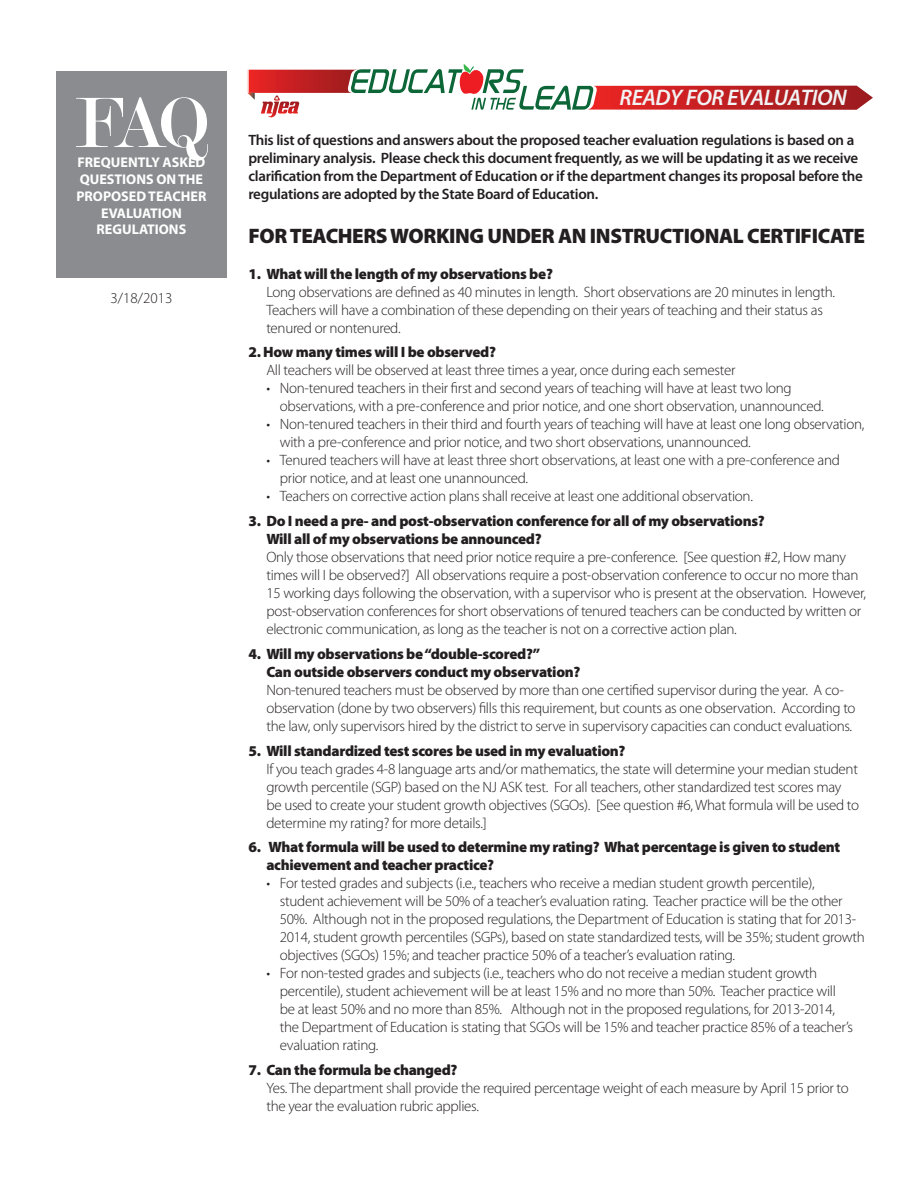
<style>
.page{position:relative;width:918px;height:1188px;background:#fff}
.page>*{position:absolute;margin:0;border:0;box-sizing:border-box;transform-origin:0 0}
.t1{font:76.2px "Modern";color:#fff}
.t2{font:italic 600 22.65px "Myriad Pro";letter-spacing:-.02em;color:#f2f3f4}
.t3{font:900 21px "Myriad Pro";letter-spacing:-.02em;color:#231f20}
.t4{font:300 15px/18px "Myriad Pro";letter-spacing:-.02em;color:#231f20}
.t5{font:900 15px/18px "Myriad Pro";letter-spacing:-.02em;color:#231f20}
.t6{font:600 15px/18px "Myriad Pro";letter-spacing:-.02em;color:#231f20}
.t7{font:700 14.1px/17px "Myriad Pro";color:#fff;text-align:center}
</style>
<div class="page">
<div style="left:56px;top:71px;width:171px;height:206px;background:#8a8c8f"></div>
<svg style="left:248px;top:64px;width:625px;height:54px"></svg>
<p class="t1" style="left:74px;top:85px;width:135px">FAQ</p>
<p class="t7" style="left:76px;top:153px;width:132px">FREQUENTLY ASKED<br>QUESTIONS ON THE<br>PROPOSED TEACHER<br>EVALUATION<br>REGULATIONS</p>
<p class="t4" style="left:111px;top:289px;width:63px">3/18/2013</p>
<p class="t2" style="left:620px;top:83px;width:229px">READY FOR EVALUATION</p>
<p class="t6" style="left:248px;top:131px;width:616px">This list of questions and answers about the proposed teacher evaluation regulations is based on a preliminary analysis. Please check this document frequently, as we will be updating it as we receive clarification from the Department of Education or if the department changes its proposal before the regulations are adopted by the State Board of Education.</p>
<p class="t3" style="left:248px;top:222px;width:618px">FOR TEACHERS WORKING UNDER AN INSTRUCTIONAL CERTIFICATE</p>
<p class="t5" style="left:248px;top:264px;width:306px">1. What will the length of my observations be?</p>
<p class="t4" style="left:266px;top:283px;width:570px">Long observations are defined as 40 minutes in length. Short observations are 20 minutes in length.<br>Teachers will have a combination of these depending on their years of teaching and their status as tenured or nontenured.</p>
<p class="t5" style="left:248px;top:343px;width:249px">2. How many times will I be observed?</p>
<p class="t4" style="left:266px;top:361px;width:471px">All teachers will be observed at least three times a year, once during each semester</p>
<p class="t4" style="left:280px;top:379px;width:546px;text-indent:-14px">• Non-tenured teachers in their first and second years of teaching will have at least two long observations, with a pre-conference and prior notice, and one short observation, unannounced.</p>
<p class="t4" style="left:280px;top:415px;width:586px;text-indent:-14px">• Non-tenured teachers in their third and fourth years of teaching will have at least one long observation, with a pre-conference and prior notice, and two short observations, unannounced.</p>
<p class="t4" style="left:280px;top:451px;width:562px;text-indent:-14px">• Tenured teachers will have at least three short observations, at least one with a pre-conference and prior notice, and at least one unannounced.</p>
<p class="t4" style="left:266px;top:487px;width:488px">• Teachers on corrective action plans shall receive at least one additional observation.</p>
<p class="t5" style="left:266px;top:512px;width:500px;text-indent:-18px">3. Do I need a pre- and post-observation conference for all of my observations?<br>Will all of my observations be announced?</p>
<p class="t4" style="left:266px;top:548px;width:601px">Only those observations that need prior notice require a pre-conference. [See question #2, How many times will I be observed?] All observations require a post-observation conference to occur no more than 15 working days following the observation, with a supervisor who is present at the observation. However, post-observation conferences for short observations of tenured teachers can be conducted by written or electronic communication, as long as the teacher is not on a corrective action plan.</p>
<p class="t5" style="left:266px;top:644px;width:316px;text-indent:-18px">4. Will my observations be “double-scored?”<br>Can outside observers conduct my observation?</p>
<p class="t4" style="left:266px;top:681px;width:591px">Non-tenured teachers must be observed by more than one certified supervisor during the year. A co&shy;observation (done by two observers) fills this requirement, but counts as one observation. According to the law, only supervisors hired by the district to serve in supervisory capacities can conduct evaluations.</p>
<p class="t5" style="left:248px;top:741px;width:379px">5. Will standardized test scores be used in my evaluation?</p>
<p class="t4" style="left:266px;top:760px;width:594px">If you teach grades 4-8 language arts and/or mathematics, the state will determine your median student growth percentile (SGP) based on the NJ ASK test. For all teachers, other standardized test scores may be used to create your student growth objectives (SGOs). [See question #6, What formula will be used to determine my rating? for more details.]</p>
<p class="t5" style="left:266px;top:838px;width:575px;text-indent:-18px">6. What formula will be used to determine my rating? What percentage is given to student achievement and teacher practice?</p>
<p class="t4" style="left:280px;top:874px;width:586px;text-indent:-14px">• For tested grades and subjects (i.e., teachers who receive a median student growth percentile),<br>student achievement will be 50% of a teacher’s evaluation rating. Teacher practice will be the other 50%. Although not in the proposed regulations, the Department of Education is stating that for 2013- 2014, student growth percentiles (SGPs), based on state standardized tests, will be 35%; student growth objectives (SGOs) 15%; and teacher practice 50% of a teacher’s evaluation rating.</p>
<p class="t4" style="left:280px;top:964px;width:575px;text-indent:-14px">• For non-tested grades and subjects (i.e., teachers who do not receive a median student growth percentile), student achievement will be at least 15% and no more than 50%. Teacher practice will be at least 50% and no more than 85%. Although not in the proposed regulations, for 2013-2014, the Department of Education is stating that SGOs will be 15% and teacher practice 85% of a teacher’s evaluation rating.</p>
<p class="t5" style="left:248px;top:1061px;width:211px">7. Can the formula be changed?</p>
<p class="t4" style="left:266px;top:1079px;width:584px">Yes. The department shall provide the required percentage weight of each measure by April 15 prior to the year the evaluation rubric applies.</p>
</div>
